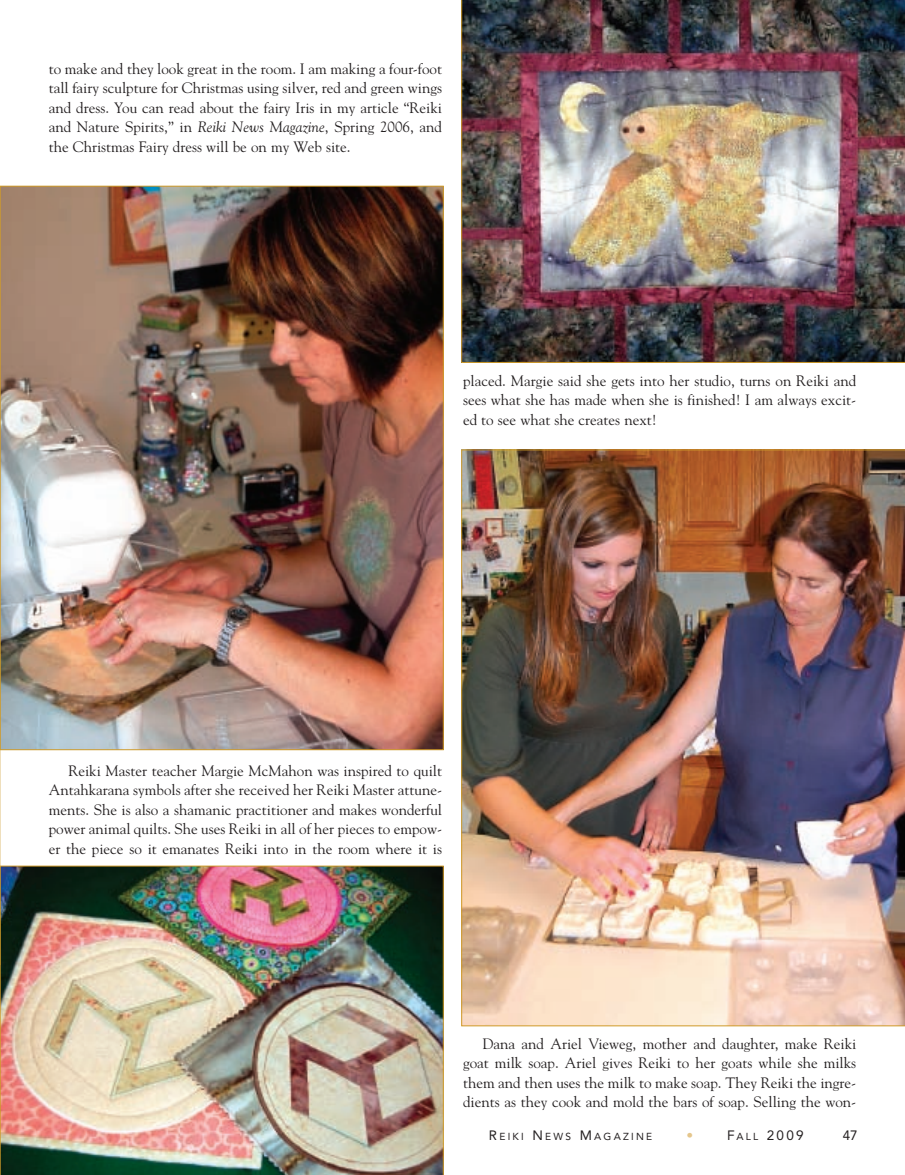
<style>
.page{position:relative;width:905px;height:1175px;background:#fff}
.page>*{position:absolute;margin:0;border:0;box-sizing:border-box;transform-origin:0 0}
.t1{font:15px/19.5px "Goudy";color:#231f20;text-align:justify}
.t2{font:13.5px "Avenir";letter-spacing:.165em;color:#231f20}
.t3{font:13.5px "Avenir";color:#e5c68c}
.t4{font:10.2px "Avenir";letter-spacing:.22em;color:#231f20}
.s1{font-style:italic}
.s2{font-size:13.5px}
.s3{font-size:10.2px}
</style>
<div class="page">
<img style="left:2px;top:188px;width:439px;height:560px">
<img style="left:0;top:866px;width:443px;height:308px">
<img style="left:461px;top:0;width:443px;height:362px">
<img style="left:461px;top:450px;width:443px;height:576px">
<svg style="left:0;top:654px;width:1px;height:310px"></svg>
<p class="t1" style="left:49px;top:59px;width:395px">to make and they look great in the room. I am making a four-foot tall fairy sculpture for Christmas using silver, red and green wings and dress. You can read about the fairy Iris in my article “Reiki and Nature Spirits,” in <span class="s1">Reiki News Magazine</span>, Spring 2006, and the Christmas Fairy dress will be on my Web site.</p>
<p class="t1" style="left:463px;top:371px;width:395px">placed. Margie said she gets into her studio, turns on Reiki and sees what she has made when she is finished! I am always excit&shy;ed to see what she creates next!</p>
<p class="t1" style="left:49px;top:761px;width:395px;text-indent:20px">Reiki Master teacher Margie McMahon was inspired to quilt Antahkarana symbols after she received her Reiki Master attune&shy;ments. She is also a shamanic practitioner and makes wonderful power animal quilts. She uses Reiki in all of her pieces to empow&shy;er the piece so it emanates Reiki into in the room where it is</p>
<p class="t1" style="left:463px;top:1034px;width:395px;text-indent:20px">Dana and Ariel Vieweg, mother and daughter, make Reiki goat milk soap. Ariel gives Reiki to her goats while she milks them and then uses the milk to make soap. They Reiki the ingre&shy;dients as they cook and mold the bars of soap. Selling the won-</p>
<p class="t4" style="left:489px;top:1132px;width:165px"><span class="s2">R</span>EIKI <span class="s2">N</span>EWS <span class="s2">M</span>AGAZINE</p>
<p class="t3" style="left:686px;top:1130px;width:8px">•</p>
<p class="t2" style="left:727px;top:1130px;width:78px">F<span class="s3">ALL</span> 2009</p>
<p class="t2" style="left:842px;top:1130px;width:17px">47</p>
</div>
